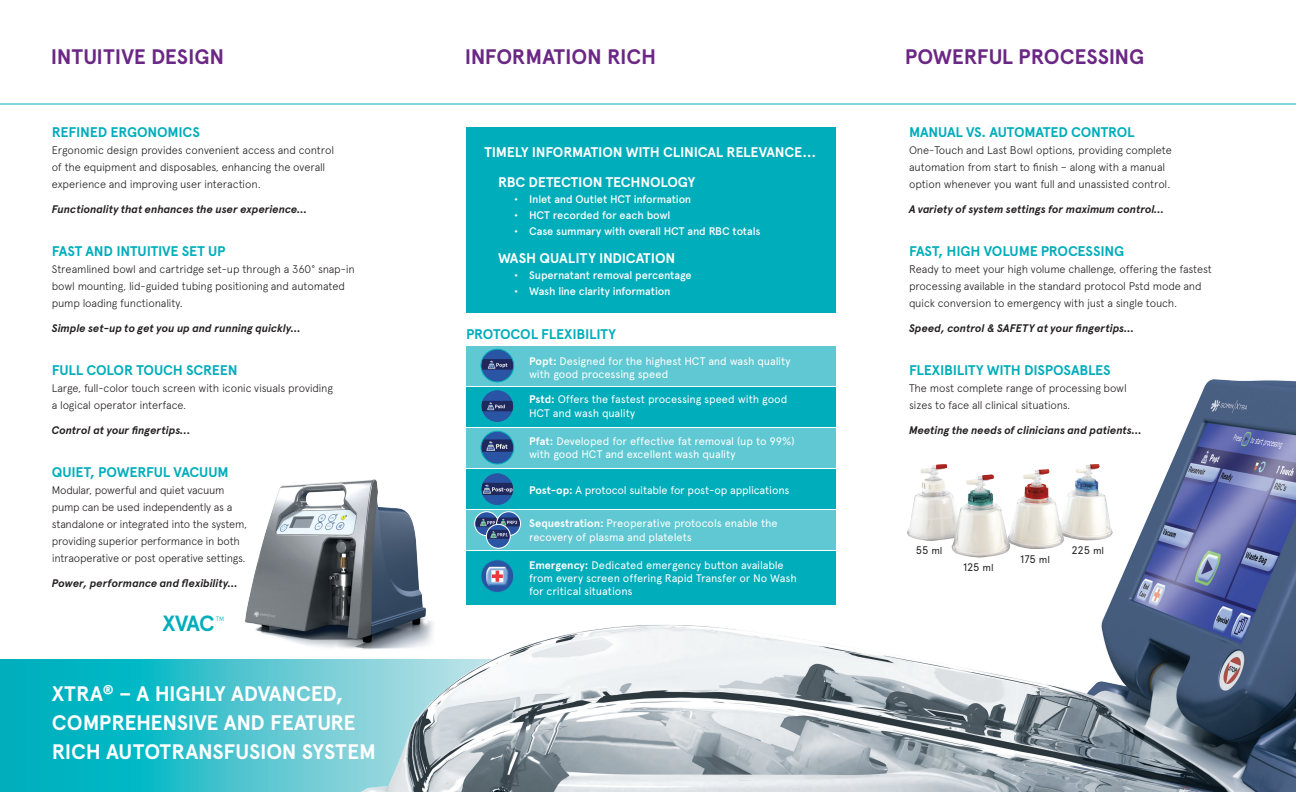
<style>
.page{position:relative;width:1296px;height:792px;background:#fff}
.page>*{position:absolute;margin:0;border:0;box-sizing:border-box;transform-origin:0 0}
.BROCHURE_TITLE{font:700 22px "Apercu Pro";color:#00adbb}
.BROCHURE_TITLE-2{font:700 21px "Apercu Pro";letter-spacing:-.01em;color:#fff}
.BROCHURE_TITLE-3{font:700 21px "Apercu Pro";letter-spacing:-.005em;color:#6b2785}
.BROCHURE_TITLE-4{font:700 14px "Apercu Pro";letter-spacing:-.015em;color:#00adbb}
.BROCHURE_TITLE-5{font:700 14px "Apercu Pro";letter-spacing:-.015em;color:#fff}
.t1{font:300 11px/17px "Apercu Pro";letter-spacing:-.015em;color:#231f20}
.t2{font:11px "Apercu Pro";letter-spacing:-.01em;color:#fff}
.t3{font:italic 700 11px "Apercu Pro";letter-spacing:-.005em;color:#231f20}
.t4{font:500 11px "Apercu Pro";letter-spacing:-.015em;color:#fff}
.t5{font:11px "Apercu Pro";letter-spacing:-.01em;color:#231f20}
.t6{font:300 6.4px "Apercu Pro";color:#00adbb}
.s1{font-weight:700}
.s2{font-size:10px}
</style>
<div class="page">
<div style="left:0;top:660px;width:651px;height:132px;background:linear-gradient(to bottom,#02b4c2,#02b4c2)"></div>
<div style="left:466px;top:346px;width:369px;height:40px;background:#5fc8d2"></div>
<img style="left:165px;top:358px;width:1131px;height:434px">
<div style="left:466px;top:127px;width:369px;height:185px;background:#00adbb"></div>
<img style="left:920px;top:464px;width:178px;height:73px">
<img style="left:475px;top:512px;width:24px;height:24px;border-radius:12px">
<div style="left:475px;top:512px;width:24px;height:24px;border:1px solid #fff;border-radius:50%"></div>
<img style="left:481px;top:390px;width:33px;height:32px;border-radius:16px">
<div style="left:481px;top:390px;width:33px;height:33px;border:1px solid #00adbb;border-radius:50%"></div>
<img style="left:481px;top:431px;width:33px;height:33px;border-radius:16px">
<div style="left:481px;top:431px;width:33px;height:33px;border:1px solid #00adbb;border-radius:50%"></div>
<img style="left:481px;top:349px;width:33px;height:33px;border-radius:16px">
<div style="left:481px;top:349px;width:33px;height:33px;border:1px solid #00adbb;border-radius:50%"></div>
<img style="left:481px;top:473px;width:33px;height:33px;border-radius:16px">
<div style="left:481px;top:473px;width:33px;height:33px;border:1px solid #00adbb;border-radius:50%"></div>
<img style="left:481px;top:560px;width:33px;height:32px;border-radius:16px">
<div style="left:481px;top:560px;width:33px;height:33px;border:1px solid #00adbb;border-radius:50%"></div>
<svg style="left:497px;top:512px;width:24px;height:24px"></svg>
<div style="left:496px;top:512px;width:25px;height:24px;border:1px solid #fff;border-radius:50%"></div>
<img style="left:486px;top:524px;width:24px;height:24px;border-radius:12px">
<div style="left:486px;top:524px;width:24px;height:24px;border:1px solid #fff;border-radius:50%"></div>
<hr style="left:0;top:104px;width:1296px;height:1px;background:#00adbb">
<img style="left:238px;top:469px;width:214px;height:210px">
<p class="BROCHURE_TITLE-3" style="left:51px;top:41px;width:175px">INTUITIVE DESIGN</p>
<p class="BROCHURE_TITLE-3" style="left:465px;top:41px;width:193px">INFORMATION RICH</p>
<p class="BROCHURE_TITLE-3" style="left:905px;top:41px;width:241px">POWERFUL PROCESSING</p>
<p class="BROCHURE_TITLE-4" style="left:52px;top:121px;width:150px">REFINED ERGONOMICS</p>
<p class="t1" style="left:52px;top:140px;width:284px">Ergonomic design provides convenient access and control of the equipment and disposables, enhancing the overall experience and improving user interaction.</p>
<p class="t3" style="left:52px;top:200px;width:257px">Functionality that enhances the user experience...</p>
<p class="BROCHURE_TITLE-4" style="left:52px;top:240px;width:175px">FAST AND INTUITIVE SET UP</p>
<p class="t1" style="left:52px;top:259px;width:305px">Streamlined bowl and cartridge set-up through a 360° snap-in bowl mounting, lid-guided tubing positioning and automated pump loading functionality.</p>
<p class="t3" style="left:52px;top:319px;width:250px">Simple set-up to get you up and running quickly...</p>
<p class="BROCHURE_TITLE-4" style="left:52px;top:359px;width:187px">FULL COLOR TOUCH SCREEN</p>
<p class="t1" style="left:52px;top:378px;width:283px">Large, full-color touch screen with iconic visuals providing a logical operator interface.</p>
<p class="t3" style="left:52px;top:421px;width:140px">Control at your fingertips…</p>
<p class="BROCHURE_TITLE-4" style="left:52px;top:461px;width:178px">QUIET, POWERFUL VACUUM</p>
<p class="t1" style="left:52px;top:480px;width:197px">Modular, powerful and quiet vacuum pump can be used independently as a standalone or integrated into the system, providing superior performance in both intraoperative or post operative settings.</p>
<p class="t3" style="left:52px;top:574px;width:187px">Power, performance and flexibility...</p>
<p class="BROCHURE_TITLE" style="left:162px;top:607px;width:54px">XVAC</p>
<p class="t6" style="left:216px;top:614px;width:10px">TM</p>
<p class="BROCHURE_TITLE-2" style="left:52px;top:678px;width:293px">XTRA<sup>®</sup> – A HIGHLY ADVANCED,</p>
<p class="BROCHURE_TITLE-2" style="left:52px;top:707px;width:305px">COMPREHENSIVE AND FEATURE</p>
<p class="BROCHURE_TITLE-2" style="left:52px;top:736px;width:326px">RICH AUTOTRANSFUSION SYSTEM</p>
<p class="BROCHURE_TITLE-5" style="left:484px;top:141px;width:333px">TIMELY INFORMATION WITH CLINICAL RELEVANCE…</p>
<p class="BROCHURE_TITLE-5" style="left:498px;top:171px;width:199px">RBC DETECTION TECHNOLOGY</p>
<p class="t4" style="left:514px;top:191px;width:179px">• Inlet and Outlet HCT information</p>
<p class="t4" style="left:514px;top:207px;width:158px">• HCT recorded for each bowl</p>
<p class="t4" style="left:514px;top:223px;width:248px">• Case summary with overall HCT and RBC totals</p>
<p class="BROCHURE_TITLE-5" style="left:498px;top:247px;width:179px">WASH QUALITY INDICATION</p>
<p class="t4" style="left:514px;top:267px;width:179px">• Supernatant removal percentage</p>
<p class="t4" style="left:514px;top:283px;width:158px">• Wash line clarity information</p>
<p class="BROCHURE_TITLE-4" style="left:466px;top:323px;width:151px">PROTOCOL FLEXIBILITY</p>
<p class="t2" style="left:529px;top:353px;width:263px"><span class="s1">Popt:</span> Designed for the highest HCT and wash quality</p>
<p class="t2" style="left:529px;top:366px;width:141px">with good processing speed</p>
<p class="t2" style="left:529px;top:391px;width:260px"><span class="s1">Pstd:</span> Offers the fastest processing speed with good</p>
<p class="t2" style="left:529px;top:404px;width:108px">HCT and wash quality</p>
<p class="t2" style="left:529px;top:433px;width:267px"><span class="s1">Pfat:</span> Developed for effective fat removal (up to 99%)</p>
<p class="t2" style="left:529px;top:446px;width:208px">with good HCT and excellent wash quality</p>
<p class="t2" style="left:529px;top:482px;width:262px"><span class="s1">Post-op:</span> A protocol suitable for post-op applications</p>
<p class="t2" style="left:529px;top:515px;width:250px"><span class="s1">Sequestration:</span> Preoperative protocols enable the</p>
<p class="t2" style="left:529px;top:528px;width:164px">recovery of plasma and platelets</p>
<p class="t2" style="left:529px;top:557px;width:256px"><span class="s1">Emergency:</span> Dedicated emergency button available</p>
<p class="t2" style="left:529px;top:570px;width:269px">from every screen offering Rapid Transfer or No Wash</p>
<p class="t2" style="left:529px;top:583px;width:105px">for critical situations</p>
<p class="BROCHURE_TITLE-4" style="left:909px;top:121px;width:227px">MANUAL VS. AUTOMATED CONTROL</p>
<p class="t1" style="left:909px;top:140px;width:264px">One-Touch and Last Bowl options, providing complete automation from start to finish – along with a manual option whenever you want full and unassisted control.</p>
<p class="t3" style="left:909px;top:200px;width:257px">A variety of system settings for maximum control...</p>
<p class="BROCHURE_TITLE-4" style="left:909px;top:240px;width:217px">FAST, HIGH VOLUME PROCESSING</p>
<p class="t1" style="left:909px;top:259px;width:305px">Ready to meet your high volume challenge, offering the fastest processing available in the standard protocol Pstd mode and quick conversion to emergency with just a single touch.</p>
<p class="t3" style="left:909px;top:319px;width:227px">Speed, control &amp; SAFETY at your fingertips...</p>
<p class="BROCHURE_TITLE-4" style="left:909px;top:359px;width:203px">FLEXIBILITY WITH DISPOSABLES</p>
<p class="t1" style="left:909px;top:378px;width:219px">The most complete range of processing bowl</p>
<p class="t1" style="left:909px;top:395px;width:163px">sizes to face all clinical situations.</p>
<p class="t3" style="left:909px;top:421px;width:234px">Meeting the needs of clinicians and patients...</p>
<p class="t5" style="left:916px;top:542px;width:28px">55 <span class="s2">ml</span></p>
<p class="t5" style="left:963px;top:559px;width:32px">125 <span class="s2">ml</span></p>
<p class="t5" style="left:1020px;top:551px;width:31px">175 <span class="s2">ml</span></p>
<p class="t5" style="left:1071px;top:542px;width:34px">225 <span class="s2">ml</span></p>
</div>
